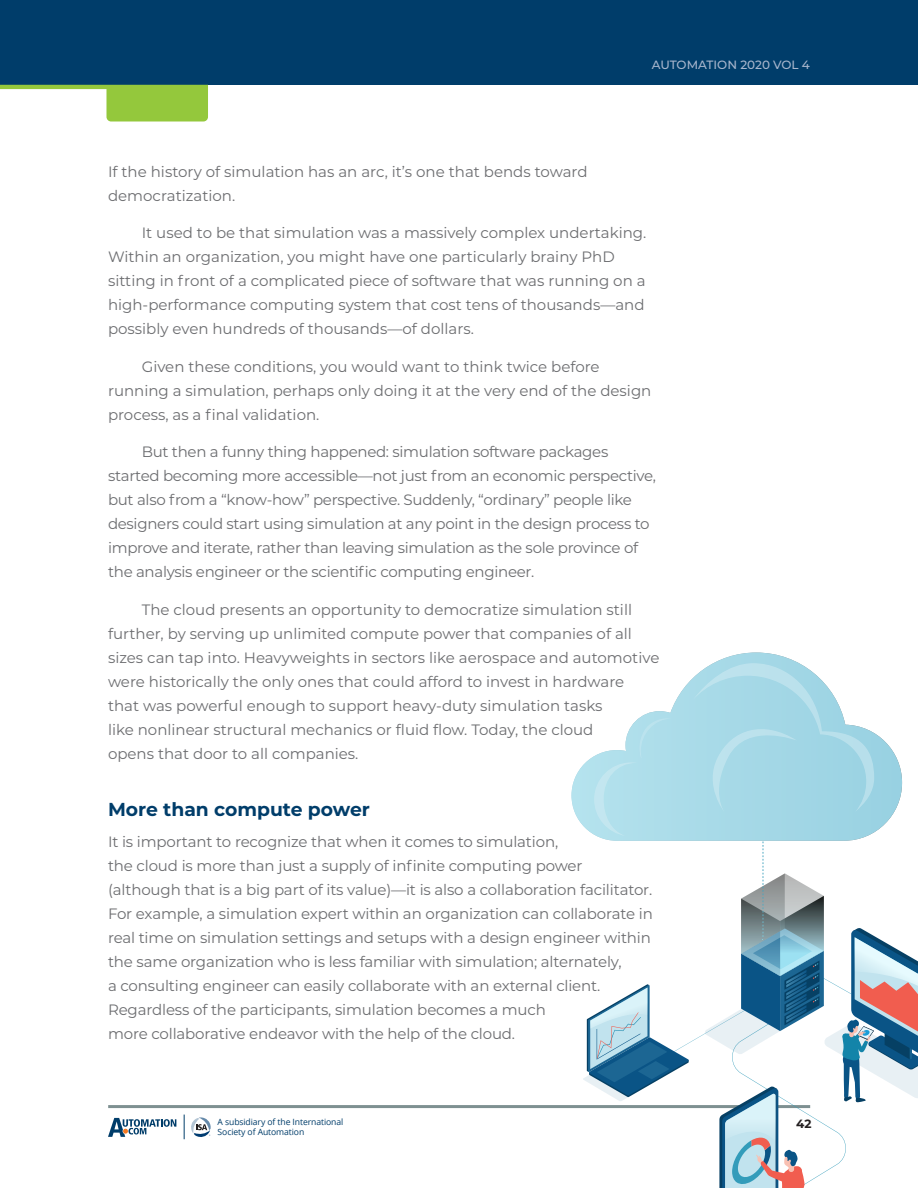
<style>
.page{position:relative;width:918px;height:1188px;background:#fff}
.page>*{position:absolute;margin:0;border:0;box-sizing:border-box;transform-origin:0 0}
.Subhead{font:700 18.75px "Montserrat";color:#003d6a}
.text{font:15px/24px "Montserrat";color:#6c6d70}
.no_indent_text{font:15px/24px "Montserrat";letter-spacing:-.01em;color:#6c6d70}
.text-2{font:15px/24px "Montserrat";letter-spacing:-.02em;color:#6c6d70}
.t1{font:500 12px "Montserrat";letter-spacing:-.005em;color:#a8b6cd}
.t2{font:700 12px "Montserrat";color:#231f20}
.t3{font:8.55px "Open Sans";letter-spacing:-.01em;color:#003d6a}
</style>
<div class="page">
<div style="left:0;top:0;width:918px;height:85px;background:#003d6a"></div>
<svg style="left:0;top:85px;width:208px;height:37px"></svg>
<hr style="left:108px;top:1105px;width:702px;height:3px;background:#7e9091">
<svg style="left:572px;top:653px;width:227px;height:173px"></svg>
<svg style="left:583px;top:663px;width:335px;height:525px"></svg>
<svg style="left:108px;top:1118px;width:68px;height:19px"></svg>
<svg style="left:184px;top:1115px;width:27px;height:24px"></svg>
<p class="t1" style="left:652px;top:57px;width:160px">AUTOMATION 2020 VOL 4</p>
<p class="no_indent_text" style="left:108px;top:159px;width:481px">If the history of simulation has an arc, it’s one that bends toward democratization.</p>
<p class="text" style="left:108px;top:220px;width:540px;text-indent:34px">It used to be that simulation was a massively complex undertaking.<br>Within an organization, you might have one particularly brainy PhD sitting in front of a complicated piece of software that was running on a high-performance computing system that cost tens of thousands—and possibly even hundreds of thousands—of dollars.</p>
<p class="text" style="left:108px;top:354px;width:545px;text-indent:34px">Given these conditions, you would want to think twice before running a simulation, perhaps only doing it at the very end of the design process, as a final validation.</p>
<p class="text-2" style="left:108px;top:439px;width:550px;text-indent:34px">But then a funny thing happened: simulation software packages started becoming more accessible—not just from an economic perspective, but also from a “know-how” perspective. Suddenly, “ordinary” people like designers could start using simulation at any point in the design process to improve and iterate, rather than leaving simulation as the sole province of the analysis engineer or the scientific computing engineer.</p>
<p class="text" style="left:108px;top:597px;width:553px;text-indent:34px">The cloud presents an opportunity to democratize simulation still further, by serving up unlimited compute power that companies of all sizes can tap into. Heavyweights in sectors like aerospace and automotive were historically the only ones that could afford to invest in hardware<br>that was powerful enough to support heavy-duty simulation tasks<br>like nonlinear structural mechanics or fluid flow. Today, the cloud<br>opens that door to all companies.</p>
<p class="Subhead" style="left:108px;top:796px;width:264px">More than compute power</p>
<p class="no_indent_text" style="left:108px;top:829px;width:546px">It is important to recognize that when it comes to simulation,<br>the cloud is more than just a supply of infinite computing power (although that is a big part of its value)—it is also a collaboration facilitator.<br>For example, a simulation expert within an organization can collaborate in real time on simulation settings and setups with a design engineer within the same organization who is less familiar with simulation; alternately,<br>a consulting engineer can easily collaborate with an external client.<br>Regardless of the participants, simulation becomes a much<br>more collaborative endeavor with the help of the cloud.</p>
<p class="t3" style="left:218px;top:1116px;width:127px">A subsidiary of the International</p>
<p class="t2" style="left:796px;top:1116px;width:17px">42</p>
<p class="t3" style="left:218px;top:1126px;width:88px">Society of Automation</p>
</div>
